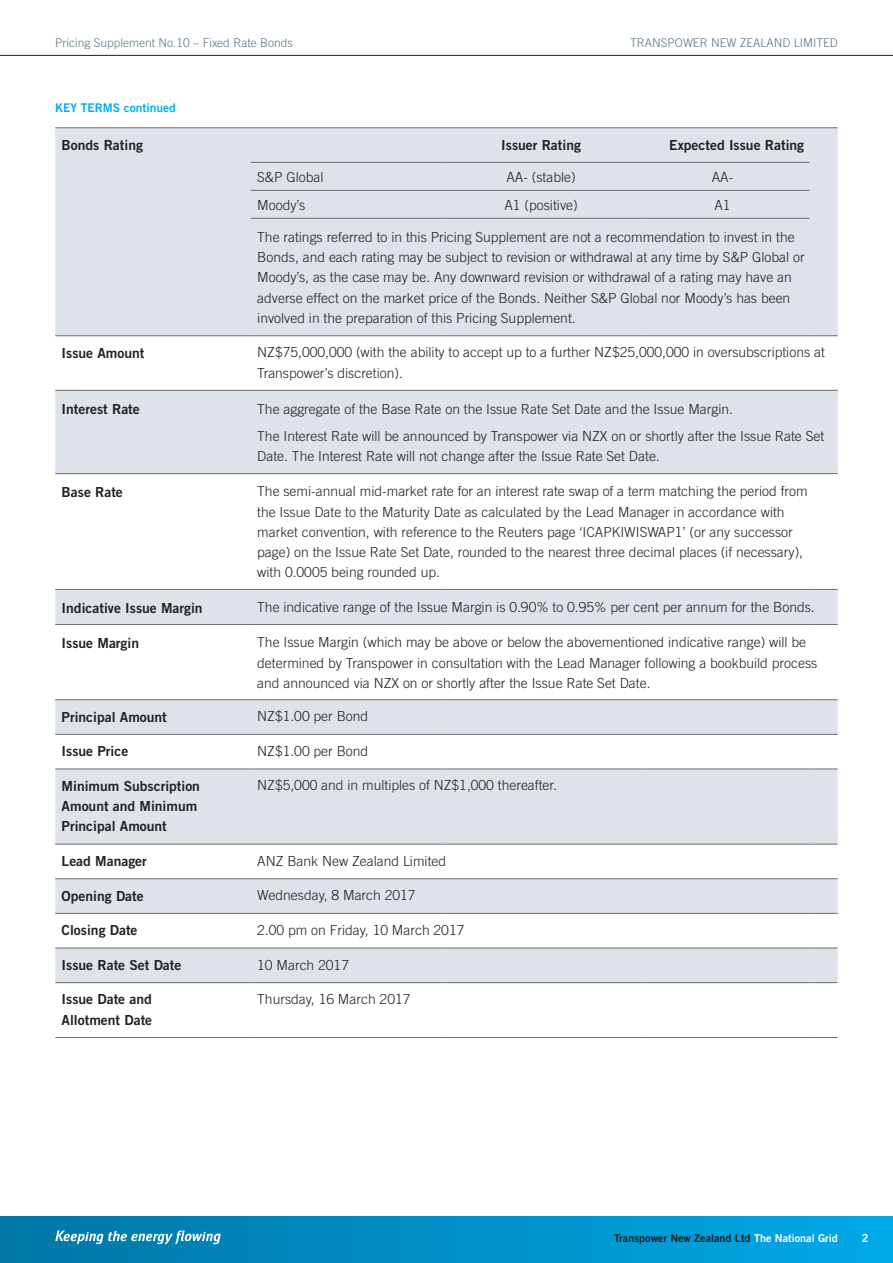
<style>
.page{position:relative;width:893px;height:1263px;background:#fff}
.page>*{position:absolute;margin:0;border:0;box-sizing:border-box;transform-origin:0 0}
.t1{font:300 13.8px/20.2px "Trade Gothic";color:#231f20}
.t2{font:13.8px/20.2px "Trade Gothic Bold Two";color:#231f20}
.t3{font:300 12px "Trade Gothic";color:#5e7682}
.t4{font:12px "Trade Gothic Bold Two";color:#00aeef}
.t5{font:11.1px "Trade Gothic Bold Two";color:#fff}
.t6{font:10.8px "Trade Gothic Bold Two";color:#231f20}
.s1{color:#fff}
</style>
<div class="page">
<hr style="left:0;top:55px;width:893px;height:1px;background:#231f20">
<div style="left:0;top:1216px;width:893px;height:47px;background:linear-gradient(to right,#0077a5,#00a9e7)"></div>
<svg style="left:55px;top:1230px;width:166px;height:14px"></svg>
<div style="left:55px;top:128px;width:783px;height:207px;background:#dde3e8"></div>
<svg style="left:55px;top:336px;width:783px;height:648px"></svg>
<svg style="left:55px;top:391px;width:783px;height:591px;fill:#dde3e8"></svg>
<hr style="left:55px;top:127px;width:196px;height:1px;background:#6c6d70">
<hr style="left:251px;top:127px;width:195px;height:1px;background:#6c6d70">
<hr style="left:446px;top:127px;width:196px;height:1px;background:#6c6d70">
<hr style="left:642px;top:127px;width:167px;height:1px;background:#6c6d70">
<svg style="left:809px;top:127px;width:29px;height:1px"></svg>
<hr style="left:251px;top:162px;width:195px;height:1px;background:#6c6d70">
<hr style="left:446px;top:162px;width:196px;height:1px;background:#6c6d70">
<hr style="left:642px;top:162px;width:167px;height:1px;background:#6c6d70">
<hr style="left:251px;top:190px;width:195px;height:1px;background:#6c6d70">
<hr style="left:446px;top:190px;width:196px;height:1px;background:#6c6d70">
<hr style="left:642px;top:190px;width:167px;height:1px;background:#6c6d70">
<hr style="left:251px;top:218px;width:195px;height:1px;background:#6c6d70">
<hr style="left:446px;top:218px;width:196px;height:1px;background:#6c6d70">
<hr style="left:642px;top:218px;width:167px;height:1px;background:#6c6d70">
<hr style="left:55px;top:335px;width:196px;height:1px;background:#6c6d70">
<hr style="left:251px;top:335px;width:195px;height:1px;background:#6c6d70">
<hr style="left:446px;top:335px;width:196px;height:1px;background:#6c6d70">
<hr style="left:642px;top:335px;width:167px;height:1px;background:#6c6d70">
<svg style="left:809px;top:335px;width:29px;height:1px"></svg>
<hr style="left:55px;top:473px;width:196px;height:1px;background:#6c6d70">
<hr style="left:251px;top:473px;width:195px;height:1px;background:#6c6d70">
<hr style="left:446px;top:473px;width:196px;height:1px;background:#6c6d70">
<hr style="left:642px;top:473px;width:167px;height:1px;background:#6c6d70">
<svg style="left:809px;top:473px;width:29px;height:1px"></svg>
<hr style="left:55px;top:589px;width:196px;height:1px;background:#6c6d70">
<hr style="left:251px;top:589px;width:195px;height:1px;background:#6c6d70">
<hr style="left:446px;top:589px;width:196px;height:1px;background:#6c6d70">
<hr style="left:642px;top:589px;width:167px;height:1px;background:#6c6d70">
<svg style="left:809px;top:589px;width:29px;height:1px"></svg>
<hr style="left:55px;top:624px;width:196px;height:1px;background:#6c6d70">
<hr style="left:251px;top:624px;width:195px;height:1px;background:#6c6d70">
<hr style="left:446px;top:624px;width:196px;height:1px;background:#6c6d70">
<hr style="left:642px;top:624px;width:167px;height:1px;background:#6c6d70">
<svg style="left:809px;top:624px;width:29px;height:1px"></svg>
<hr style="left:55px;top:699px;width:196px;height:1px;background:#6c6d70">
<hr style="left:251px;top:699px;width:195px;height:1px;background:#6c6d70">
<hr style="left:446px;top:699px;width:196px;height:1px;background:#6c6d70">
<hr style="left:642px;top:699px;width:167px;height:1px;background:#6c6d70">
<svg style="left:809px;top:699px;width:29px;height:1px"></svg>
<hr style="left:55px;top:734px;width:196px;height:1px;background:#6c6d70">
<hr style="left:251px;top:734px;width:195px;height:1px;background:#6c6d70">
<hr style="left:446px;top:734px;width:196px;height:1px;background:#6c6d70">
<hr style="left:642px;top:734px;width:167px;height:1px;background:#6c6d70">
<svg style="left:809px;top:734px;width:29px;height:1px"></svg>
<hr style="left:55px;top:769px;width:196px;height:1px;background:#6c6d70">
<hr style="left:251px;top:769px;width:195px;height:1px;background:#6c6d70">
<hr style="left:446px;top:769px;width:196px;height:1px;background:#6c6d70">
<hr style="left:642px;top:769px;width:167px;height:1px;background:#6c6d70">
<svg style="left:809px;top:769px;width:29px;height:1px"></svg>
<hr style="left:55px;top:844px;width:196px;height:1px;background:#6c6d70">
<hr style="left:251px;top:844px;width:195px;height:1px;background:#6c6d70">
<hr style="left:446px;top:844px;width:196px;height:1px;background:#6c6d70">
<hr style="left:642px;top:844px;width:167px;height:1px;background:#6c6d70">
<svg style="left:809px;top:844px;width:29px;height:1px"></svg>
<hr style="left:55px;top:878px;width:196px;height:1px;background:#6c6d70">
<hr style="left:251px;top:878px;width:195px;height:1px;background:#6c6d70">
<hr style="left:446px;top:878px;width:196px;height:1px;background:#6c6d70">
<hr style="left:642px;top:878px;width:167px;height:1px;background:#6c6d70">
<svg style="left:809px;top:878px;width:29px;height:1px"></svg>
<hr style="left:55px;top:913px;width:196px;height:1px;background:#6c6d70">
<hr style="left:251px;top:913px;width:195px;height:1px;background:#6c6d70">
<hr style="left:446px;top:913px;width:196px;height:1px;background:#6c6d70">
<hr style="left:642px;top:913px;width:167px;height:1px;background:#6c6d70">
<svg style="left:809px;top:913px;width:29px;height:1px"></svg>
<hr style="left:55px;top:948px;width:196px;height:1px;background:#6c6d70">
<hr style="left:251px;top:948px;width:195px;height:1px;background:#6c6d70">
<hr style="left:446px;top:948px;width:196px;height:1px;background:#6c6d70">
<hr style="left:642px;top:948px;width:167px;height:1px;background:#6c6d70">
<svg style="left:809px;top:948px;width:29px;height:1px"></svg>
<hr style="left:55px;top:982px;width:196px;height:1px;background:#6c6d70">
<hr style="left:251px;top:982px;width:195px;height:1px;background:#6c6d70">
<hr style="left:446px;top:982px;width:196px;height:1px;background:#6c6d70">
<hr style="left:642px;top:982px;width:167px;height:1px;background:#6c6d70">
<svg style="left:809px;top:982px;width:29px;height:1px"></svg>
<hr style="left:55px;top:1037px;width:196px;height:1px;background:#6c6d70">
<hr style="left:251px;top:1037px;width:195px;height:1px;background:#6c6d70">
<hr style="left:446px;top:1037px;width:196px;height:1px;background:#6c6d70">
<hr style="left:642px;top:1037px;width:167px;height:1px;background:#6c6d70">
<svg style="left:809px;top:1037px;width:29px;height:1px"></svg>
<hr style="left:55px;top:390px;width:196px;height:1px;background:#6c6d70">
<hr style="left:251px;top:390px;width:195px;height:1px;background:#6c6d70">
<hr style="left:446px;top:390px;width:196px;height:1px;background:#6c6d70">
<hr style="left:642px;top:390px;width:167px;height:1px;background:#6c6d70">
<svg style="left:809px;top:390px;width:29px;height:1px"></svg>
<p class="t3" style="left:55px;top:35px;width:239px">Pricing Supplement No.10 – Fixed Rate Bonds</p>
<p class="t4" style="left:55px;top:100px;width:122px">KEY TERMS continued</p>
<p class="t3" style="left:630px;top:35px;width:209px">TRANSPOWER NEW ZEALAND LIMITED</p>
<p class="t2" style="left:62px;top:134px;width:83px">Bonds Rating</p>
<p class="t2" style="left:501px;top:134px;width:81px">Issuer Rating</p>
<p class="t2" style="left:669px;top:134px;width:136px">Expected Issue Rating</p>
<p class="t1" style="left:257px;top:167px;width:68px">S&amp;P Global</p>
<p class="t1" style="left:506px;top:167px;width:71px">AA- (stable)</p>
<p class="t1" style="left:712px;top:167px;width:23px">AA-</p>
<p class="t1" style="left:257px;top:195px;width:50px">Moody’s</p>
<p class="t1" style="left:504px;top:195px;width:75px">A1 (positive)</p>
<p class="t1" style="left:714px;top:195px;width:18px">A1</p>
<p class="t1" style="left:257px;top:227px;width:549px">The ratings referred to in this Pricing Supplement are not a recommendation to invest in the Bonds, and each rating may be subject to revision or withdrawal at any time by S&amp;P Global or Moody’s, as the case may be. Any downward revision or withdrawal of a rating may have an adverse effect on the market price of the Bonds. Neither S&amp;P Global nor Moody’s has been involved in the preparation of this Pricing Supplement.</p>
<p class="t2" style="left:62px;top:342px;width:84px">Issue Amount</p>
<p class="t1" style="left:257px;top:342px;width:569px">NZ$75,000,000 (with the ability to accept up to a further NZ$25,000,000 in oversubscriptions at<br>Transpower’s discretion).</p>
<p class="t2" style="left:62px;top:399px;width:80px">Interest Rate</p>
<p class="t1" style="left:257px;top:396px;width:568px;line-height:26.7px">The aggregate of the Base Rate on the Issue Rate Set Date and the Issue Margin.<br>The Interest Rate will be announced by Transpower via NZX on or shortly after the Issue Rate Set</p>
<p class="t1" style="left:257px;top:446px;width:404px">Date. The Interest Rate will not change after the Issue Rate Set Date.</p>
<p class="t2" style="left:62px;top:481px;width:63px">Base Rate</p>
<p class="t1" style="left:257px;top:481px;width:552px">The semi-annual mid-market rate for an interest rate swap of a term matching the period from the Issue Date to the Maturity Date as calculated by the Lead Manager in accordance with market convention, with reference to the Reuters page ‘ICAPKIWISWAP1’ (or any successor page) on the Issue Rate Set Date, rounded to the nearest three decimal places (if necessary), with 0.0005 being rounded up.</p>
<p class="t2" style="left:62px;top:597px;width:143px">Indicative Issue Margin</p>
<p class="t1" style="left:257px;top:597px;width:559px">The indicative range of the Issue Margin is 0.90% to 0.95% per cent per annum for the Bonds.</p>
<p class="t2" style="left:62px;top:632px;width:79px">Issue Margin</p>
<p class="t1" style="left:257px;top:632px;width:561px">The Issue Margin (which may be above or below the abovementioned indicative range) will be determined by Transpower in consultation with the Lead Manager following a bookbuild process and announced via NZX on or shortly after the Issue Rate Set Date.</p>
<p class="t2" style="left:62px;top:706px;width:107px">Principal Amount</p>
<p class="t1" style="left:257px;top:706px;width:113px">NZ$1.00 per Bond</p>
<p class="t2" style="left:62px;top:741px;width:68px">Issue Price</p>
<p class="t1" style="left:257px;top:741px;width:113px">NZ$1.00 per Bond</p>
<p class="t2" style="left:62px;top:775px;width:140px">Minimum Subscription<br>Amount and Minimum<br>Principal Amount</p>
<p class="t1" style="left:257px;top:775px;width:301px">NZ$5,000 and in multiples of NZ$1,000 thereafter.</p>
<p class="t2" style="left:62px;top:851px;width:87px">Lead Manager</p>
<p class="t1" style="left:257px;top:850px;width:190px">ANZ Bank New Zealand Limited</p>
<p class="t2" style="left:62px;top:885px;width:84px">Opening Date</p>
<p class="t1" style="left:257px;top:885px;width:160px">Wednesday, 8 March 2017</p>
<p class="t2" style="left:62px;top:920px;width:77px">Closing Date</p>
<p class="t1" style="left:257px;top:920px;width:209px">2.00 pm on Friday, 10 March 2017</p>
<p class="t2" style="left:62px;top:954px;width:121px">Issue Rate Set Date</p>
<p class="t1" style="left:257px;top:954px;width:93px">10 March 2017</p>
<p class="t2" style="left:62px;top:989px;width:92px">Issue Date and<br>Allotment Date</p>
<p class="t1" style="left:257px;top:989px;width:155px">Thursday, 16 March 2017</p>
<p class="t6" style="left:614px;top:1231px;width:225px">Transpower New Zealand Ltd <span class="s1">The National Grid</span></p>
<p class="t5" style="left:862px;top:1231px;width:8px">2</p>
</div>
